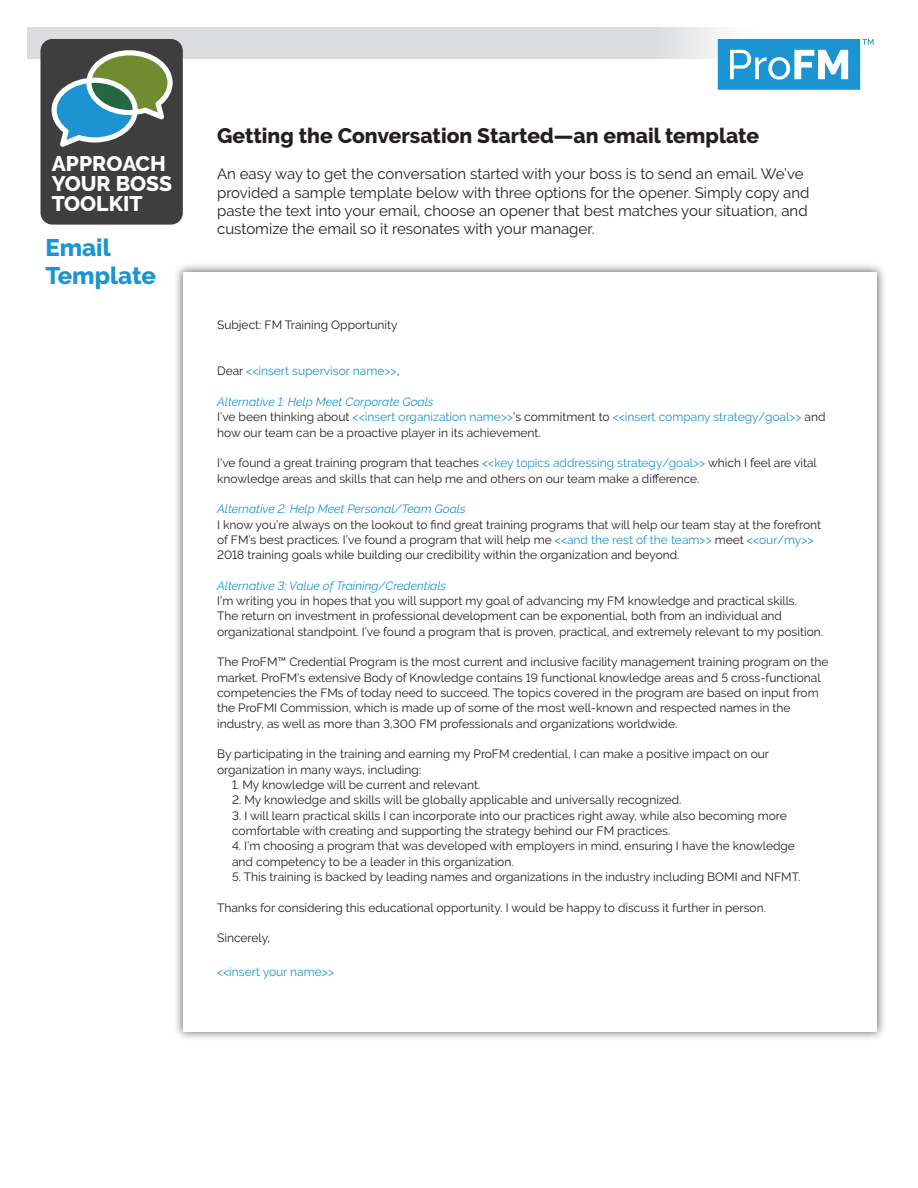
<style>
.page{position:relative;width:918px;height:1188px;background:#fff}
.page>*{position:absolute;margin:0;border:0;box-sizing:border-box;transform-origin:0 0}
.t1{font:800 24px/27.3px "Raleway";color:#1c94d2}
.t2{font:800 21.15px/20.2px "Raleway";color:#fff}
.t3{font:800 21px "Raleway";color:#231f20}
.t4{font:15px/18.3px "Raleway";color:#231f20}
.t5{font:12px/15.3px "Raleway";color:#231f20}
.t6{font:italic 12px "Raleway";color:#1c94d2}
.t7{font:12px "Raleway";color:#1c94d2}
.s1{color:#231f20}
.s2{font-style:italic;color:#1c94d2}
.s3{color:#1c94d2}
</style>
<div class="page">
<div style="left:173px;top:262px;width:713px;height:779px;background:#231f20;opacity:.75"></div>
<div style="left:183px;top:272px;width:694px;height:760px;background:#fff"></div>
<div style="left:27px;top:27px;width:604px;height:32px;background:#dcdddf"></div>
<div style="left:630px;top:27px;width:128px;height:32px;background:linear-gradient(to right,#d6d8da,#fff)"></div>
<div style="left:40px;top:39px;width:143px;height:186px;background:#3e3e3f;border-radius:12px"></div>
<svg style="left:52px;top:50px;width:121px;height:97px"></svg>
<svg style="left:718px;top:39px;width:156px;height:51px"></svg>
<h2 class="t2" style="left:52px;top:153px;width:122px">APPROACH<br>YOUR BOSS<br>TOOLKIT</h2>
<h1 class="t1" style="left:46px;top:235px;width:112px">Email<br>Template</h1>
<h3 class="t3" style="left:217px;top:123px;width:544px">Getting the Conversation Started—an email template</h3>
<p class="t4" style="left:217px;top:165px;width:594px">An easy way to get the conversation started with your boss is to send an email. We’ve provided a sample template below with three options for the opener. Simply copy and paste the text into your email, choose an opener that best matches your situation, and customize the email so it resonates with your manager.</p>
<p class="t5" style="left:217px;top:317px;width:182px">Subject: FM Training Opportunity</p>
<p class="t7" style="left:217px;top:364px;width:184px"><span class="s1">Dear</span> &lt;&lt;insert supervisor name&gt;&gt;<span class="s1">,</span></p>
<p class="t5" style="left:217px;top:394px;width:610px"><span class="s2">Alternative 1: Help Meet Corporate Goals<br></span>I’ve been thinking about <span class="s3">&lt;&lt;insert organization name&gt;&gt;</span>’s commitment to <span class="s3">&lt;&lt;insert company strategy/goal&gt;&gt;</span> and how our team can be a proactive player in its achievement.</p>
<p class="t5" style="left:217px;top:455px;width:601px">I’ve found a great training program that teaches <span class="s3">&lt;&lt;key topics addressing strategy/goal&gt;&gt;</span> which I feel are vital knowledge areas and skills that can help me and others on our team make a difference.</p>
<p class="t6" style="left:217px;top:502px;width:250px">Alternative 2: Help Meet Personal/Team Goals</p>
<p class="t5" style="left:217px;top:517px;width:606px">I know you’re always on the lookout to find great training programs that will help our team stay at the forefront of FM’s best practices. I’ve found a program that will help me <span class="s3">&lt;&lt;and the rest of the team&gt;&gt;</span> meet <span class="s3">&lt;&lt;our/my&gt;&gt;<br></span>2018 training goals while building our credibility within the organization and beyond.</p>
<p class="t6" style="left:217px;top:579px;width:231px">Alternative 3: Value of Training/Credentials</p>
<p class="t5" style="left:217px;top:593px;width:607px">I’m writing you in hopes that you will support my goal of advancing my FM knowledge and practical skills.<br>The return on investment in professional development can be exponential, both from an individual and organizational standpoint. I’ve found a program that is proven, practical, and extremely relevant to my position.</p>
<p class="t5" style="left:217px;top:655px;width:613px">The ProFM™ Credential Program is the most current and inclusive facility management training program on the market. ProFM’s extensive Body of Knowledge contains 19 functional knowledge areas and 5 cross-functional competencies the FMs of today need to succeed. The topics covered in the program are based on input from the ProFMI Commission, which is made up of some of the most well-known and respected names in the industry, as well as more than 3,300 FM professionals and organizations worldwide.</p>
<p class="t5" style="left:217px;top:746px;width:554px">By participating in the training and earning my ProFM credential, I can make a positive impact on our organization in many ways, including:</p>
<p class="t5" style="left:232px;top:777px;width:250px">1. My knowledge will be current and relevant.</p>
<p class="t5" style="left:232px;top:792px;width:451px">2. My knowledge and skills will be globally applicable and universally recognized.</p>
<p class="t5" style="left:232px;top:808px;width:556px">3. I will learn practical skills I can incorporate into our practices right away, while also becoming more comfortable with creating and supporting the strategy behind our FM practices.</p>
<p class="t5" style="left:232px;top:838px;width:564px">4. I’m choosing a program that was developed with employers in mind, ensuring I have the knowledge and competency to be a leader in this organization.</p>
<p class="t5" style="left:232px;top:869px;width:570px">5. This training is backed by leading names and organizations in the industry including BOMI and NFMT.</p>
<p class="t5" style="left:217px;top:900px;width:550px">Thanks for considering this educational opportunity. I would be happy to discuss it further in person.</p>
<p class="t5" style="left:217px;top:930px;width:55px">Sincerely,</p>
<p class="t7" style="left:217px;top:965px;width:118px">&lt;&lt;insert your name&gt;&gt;</p>
</div>
